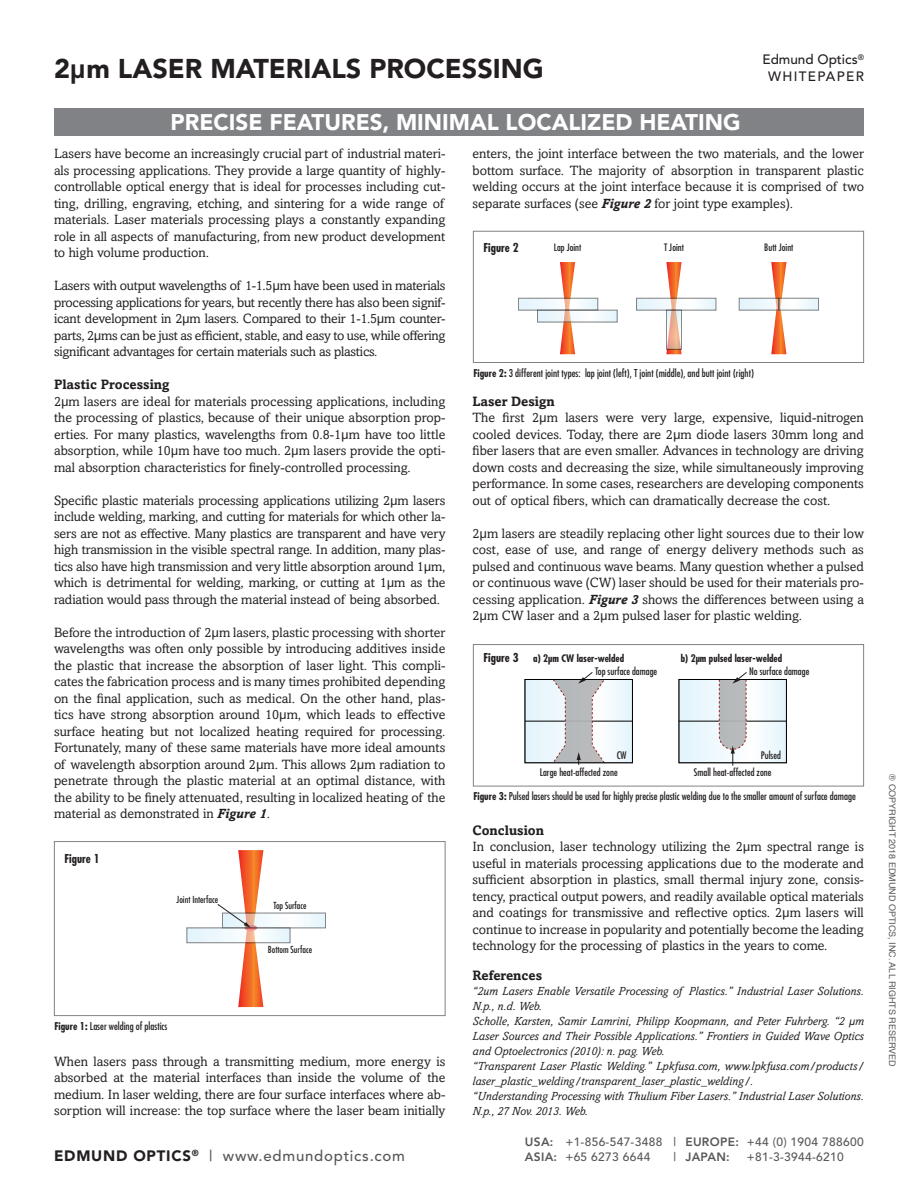
<style>
.page{position:relative;width:918px;height:1188px;background:#fff}
.page>*{position:absolute;margin:0;border:0;box-sizing:border-box;transform-origin:0 0}
.t1{font:900 27px "Avenir";color:#231f20}
.t2{font:900 22.5px "Avenir";color:#fff}
.t3{font:500 15px "Avenir";letter-spacing:.05em;color:#57585a}
.t4{font:13.5px/16.5px "Amasis MT Std";color:#231f20;text-align:justify}
.t5{font:700 13.5px "Amasis MT Std";color:#231f20}
.t6{font:500 13.5px "Avenir";color:#231f20}
.t7{font:500 13.5px "Avenir";letter-spacing:.1em;color:#231f20}
.t8{font:italic 12px/15px "Amasis MT Std";color:#231f20}
.t9{font:500 12px/15px "Avenir";letter-spacing:.025em;color:#57585a}
.t10{font:700 condensed 12px "Futura Std";color:#231f20}
.t11{font:800 12px "Avenir";letter-spacing:.025em;color:#57585a}
.t12{font:condensed 10.5px "Futura Std";color:#231f20}
.t13{font:700 condensed 10.2px/12.9px "Futura Std";color:#231f20}
.t14{font:condensed 10.2px "Futura Std";color:#231f20}
.t15{font:condensed 9.9px "Futura Std";color:#231f20}
.t16{font:condensed 9.45px "Futura Std";color:#231f20}
.t17{font:9px "Helvetica";color:#57585a}
.s1{font-family:"Univers LT Std";font-weight:700}
.s2{font-weight:700;font-style:italic}
.s3{font-weight:700}
.s4{font-weight:400}
.s5{font-weight:900;color:#231f20}
.s6{font-weight:800}
.s7{font-weight:500}
</style>
<div class="page">
<div style="left:54px;top:108px;width:810px;height:27px;background:#808285"></div>
<svg style="left:263px;top:915px;width:61px;height:11px"></svg>
<svg style="left:189px;top:930px;width:99px;height:11px"></svg>
<svg style="left:217px;top:850px;width:46px;height:157px"></svg>
<div style="left:54px;top:841px;width:392px;height:175px;border:1px solid #808285"></div>
<svg style="left:560px;top:262px;width:15px;height:92px"></svg>
<svg style="left:666px;top:262px;width:16px;height:92px"></svg>
<svg style="left:520px;top:300px;width:76px;height:8px"></svg>
<svg style="left:638px;top:300px;width:76px;height:8px"></svg>
<svg style="left:668px;top:312px;width:12px;height:36px"></svg>
<svg style="left:741px;top:300px;width:76px;height:8px"></svg>
<svg style="left:539px;top:312px;width:77px;height:8px"></svg>
<svg style="left:771px;top:262px;width:15px;height:92px"></svg>
<div style="left:473px;top:231px;width:391px;height:132px;border:1px solid #808285"></div>
<div style="left:525px;top:679px;width:107px;height:84px;background:linear-gradient(to bottom,#ebf7fc,#ebf7fc)"></div>
<svg style="left:681px;top:681px;width:104px;height:80px"></svg>
<hr style="left:525px;top:721px;width:40px;height:1px;background:#000">
<hr style="left:592px;top:721px;width:40px;height:1px;background:#000">
<hr style="left:679px;top:721px;width:40px;height:1px;background:#000">
<hr style="left:746px;top:721px;width:40px;height:1px;background:#000">
<div style="left:679px;top:679px;width:108px;height:84px;border:1px solid #000"></div>
<div style="left:525px;top:679px;width:108px;height:84px;border:1px solid #000"></div>
<svg style="left:552px;top:672px;width:53px;height:93px"></svg>
<svg style="left:719px;top:672px;width:29px;height:94px"></svg>
<div style="left:473px;top:644px;width:391px;height:142px;border:1px solid #808285"></div>
<p class="t1" style="left:54px;top:52px;width:491px">2<span class="s1">μ</span>m LASER MATERIALS PROCESSING</p>
<p class="t6" style="left:762px;top:52px;width:103px">Edmund Optics<sup>®</sup></p>
<p class="t7" style="left:768px;top:68px;width:97px">WHITEPAPER</p>
<p class="t2" style="left:171px;top:109px;width:571px">PRECISE FEATURES, MINIMAL LOCALIZED HEATING</p>
<p class="t4" style="left:54px;top:146px;width:393px;text-align:left">Lasers have become an increasingly crucial part of industrial materi&shy;als processing applications. They provide a large quantity of highly&shy;controllable optical energy that is ideal for processes including cut&shy;ting, drilling, engraving, etching, and sintering for a wide range of materials. Laser materials processing plays a constantly expanding role in all aspects of manufacturing, from new product development to high volume production.</p>
<p class="t4" style="left:54px;top:278px;width:393px">Lasers with output wavelengths of 1-1.5µm have been used in materials processing applications for years, but recently there has also been signif&shy;icant development in 2µm lasers. Compared to their 1-1.5µm counter&shy;parts, 2µms can be just as efficient, stable, and easy to use, while offering significant advantages for certain materials such as plastics.</p>
<p class="t5" style="left:54px;top:376px;width:117px">Plastic Processing</p>
<p class="t4" style="left:54px;top:393px;width:393px">2µm lasers are ideal for materials processing applications, including the processing of plastics, because of their unique absorption prop&shy;erties. For many plastics, wavelengths from 0.8-1µm have too little absorption, while 10µm have too much. 2µm lasers provide the opti&shy;mal absorption characteristics for finely-controlled processing.</p>
<p class="t4" style="left:54px;top:492px;width:393px">Specific plastic materials processing applications utilizing 2µm lasers include welding, marking, and cutting for materials for which other la&shy;sers are not as effective. Many plastics are transparent and have very high transmission in the visible spectral range. In addition, many plas&shy;tics also have high transmission and very little absorption around 1µm, which is detrimental for welding, marking, or cutting at 1µm as the radiation would pass through the material instead of being absorbed.</p>
<p class="t4" style="left:54px;top:624px;width:393px">Before the introduction of 2µm lasers, plastic processing with shorter wavelengths was often only possible by introducing additives inside the plastic that increase the absorption of laser light. This compli&shy;cates the fabrication process and is many times prohibited depending on the final application, such as medical. On the other hand, plas&shy;tics have strong absorption around 10µm, which leads to effective surface heating but not localized heating required for processing.<br>Fortunately, many of these same materials have more ideal amounts of wavelength absorption around 2µm. This allows 2µm radiation to penetrate through the plastic material at an optimal distance, with the ability to be finely attenuated, resulting in localized heating of the material as demonstrated in <span class="s2">Figure 1</span>.</p>
<p class="t4" style="left:472px;top:146px;width:393px">enters, the joint interface between the two materials, and the lower bottom surface. The majority of absorption in transparent plastic welding occurs at the joint interface because it is comprised of two separate surfaces (see <span class="s2">Figure 2</span> for joint type examples).</p>
<p class="t10" style="left:484px;top:241px;width:37px">Figure 2</p>
<p class="t15" style="left:554px;top:241px;width:29px">Lap Joint</p>
<p class="t15" style="left:664px;top:241px;width:21px">T Joint</p>
<p class="t15" style="left:764px;top:241px;width:31px">Butt Joint</p>
<p class="t12" style="left:473px;top:367px;width:282px"><span class="s3">Figure 2:</span> 3 different joint types: lap joint (left), T joint (middle), and butt joint (right)</p>
<p class="t5" style="left:472px;top:393px;width:84px">Laser Design</p>
<p class="t4" style="left:472px;top:410px;width:393px">The first 2µm lasers were very large, expensive, liquid-nitrogen cooled devices. Today, there are 2µm diode lasers 30mm long and fiber lasers that are even smaller. Advances in technology are driving down costs and decreasing the size, while simultaneously improving performance. In some cases, researchers are developing components out of optical fibers, which can dramatically decrease the cost.</p>
<p class="t4" style="left:472px;top:525px;width:393px">2µm lasers are steadily replacing other light sources due to their low cost, ease of use, and range of energy delivery methods such as pulsed and continuous wave beams. Many question whether a pulsed or continuous wave (CW) laser should be used for their materials pro&shy;cessing application. <span class="s2">Figure 3</span> shows the differences between using a 2µm CW laser and a 2µm pulsed laser for plastic welding.</p>
<p class="t10" style="left:484px;top:650px;width:37px">Figure 3</p>
<p class="t13" style="left:595px;top:652px;width:64px;text-indent:-62px">a) 2µm CW laser-welded<br><span class="s4">Top surface damage</span></p>
<p class="t13" style="left:749px;top:652px;width:62px;text-indent:-68px">b) 2µm pulsed laser-welded<br><span class="s4">No surface damage</span></p>
<p class="t14" style="left:617px;top:750px;width:11px">CW</p>
<p class="t14" style="left:761px;top:750px;width:22px">Pulsed</p>
<p class="t14" style="left:540px;top:766px;width:79px">Large heat-affected zone</p>
<p class="t14" style="left:694px;top:766px;width:79px">Small heat-affected zone</p>
<p class="t12" style="left:473px;top:790px;width:384px"><span class="s3">Figure 3:</span> Pulsed lasers should be used for highly precise plastic welding due to the smaller amount of surface damage</p>
<p class="t10" style="left:65px;top:851px;width:37px">Figure 1</p>
<p class="t16" style="left:177px;top:894px;width:43px">Joint Interface</p>
<p class="t12" style="left:54px;top:1020px;width:115px"><span class="s3">Figure 1:</span> Laser welding of plastics</p>
<p class="t16" style="left:273px;top:900px;width:35px">Top Surface</p>
<p class="t16" style="left:268px;top:944px;width:46px">Bottom Surface</p>
<p class="t4" style="left:54px;top:1053px;width:393px">When lasers pass through a transmitting medium, more energy is absorbed at the material interfaces than inside the volume of the medium. In laser welding, there are four surface interfaces where ab&shy;sorption will increase: the top surface where the laser beam initially</p>
<p class="t3" style="left:54px;top:1147px;width:353px"><span class="s5">EDMUND OPTICS</span><sup>®</sup> | www.edmundoptics.com</p>
<p class="t5" style="left:472px;top:822px;width:73px">Conclusion</p>
<p class="t4" style="left:472px;top:839px;width:393px">In conclusion, laser technology utilizing the 2µm spectral range is useful in materials processing applications due to the moderate and sufficient absorption in plastics, small thermal injury zone, consis&shy;tency, practical output powers, and readily available optical materials and coatings for transmissive and reflective optics. 2µm lasers will continue to increase in popularity and potentially become the leading technology for the processing of plastics in the years to come.</p>
<p class="t5" style="left:472px;top:967px;width:71px">References</p>
<p class="t8" style="left:472px;top:984px;width:393px">“2um Lasers Enable Versatile Processing of Plastics.” Industrial Laser Solutions.<br>N.p., n.d. Web.</p>
<p class="t8" style="left:472px;top:1014px;width:393px;text-align:justify">Scholle, Karsten, Samir Lamrini, Philipp Koopmann, and Peter Fuhrberg. “2 µm Laser Sources and Their Possible Applications.” Frontiers in Guided Wave Optics and Optoelectronics (2010): n. pag. Web.</p>
<p class="t8" style="left:472px;top:1059px;width:393px">“Transparent Laser Plastic Welding.” Lpkfusa.com, www.lpkfusa.com/products/ laser_plastic_welding/transparent_laser_plastic_welding/.</p>
<p class="t8" style="left:472px;top:1089px;width:393px">“Understanding Processing with Thulium Fiber Lasers.” Industrial Laser Solutions.<br>N.p., 27 Nov. 2013. Web.</p>
<p class="t9" style="left:525px;top:1135px;width:340px"><span class="s6">USA:</span> +1-856-547-3488 | <span class="s6">EUROPE:</span> +44 (0) 1904 788600<br><span class="s6">ASIA:</span> +65 6273 6644</p>
<p class="t11" style="left:673px;top:1150px;width:58px"><span class="s7">|</span> JAPAN:</p>
<p class="t9" style="left:747px;top:1150px;width:98px">+81-3-3944-6210</p>
<p class="t17" style="left:899px;top:774px;width:294px;rotate:90deg">® COPYRIGHT 2018 EDMUND OPTICS, INC. ALL RIGHTS RESERVED</p>
</div>
